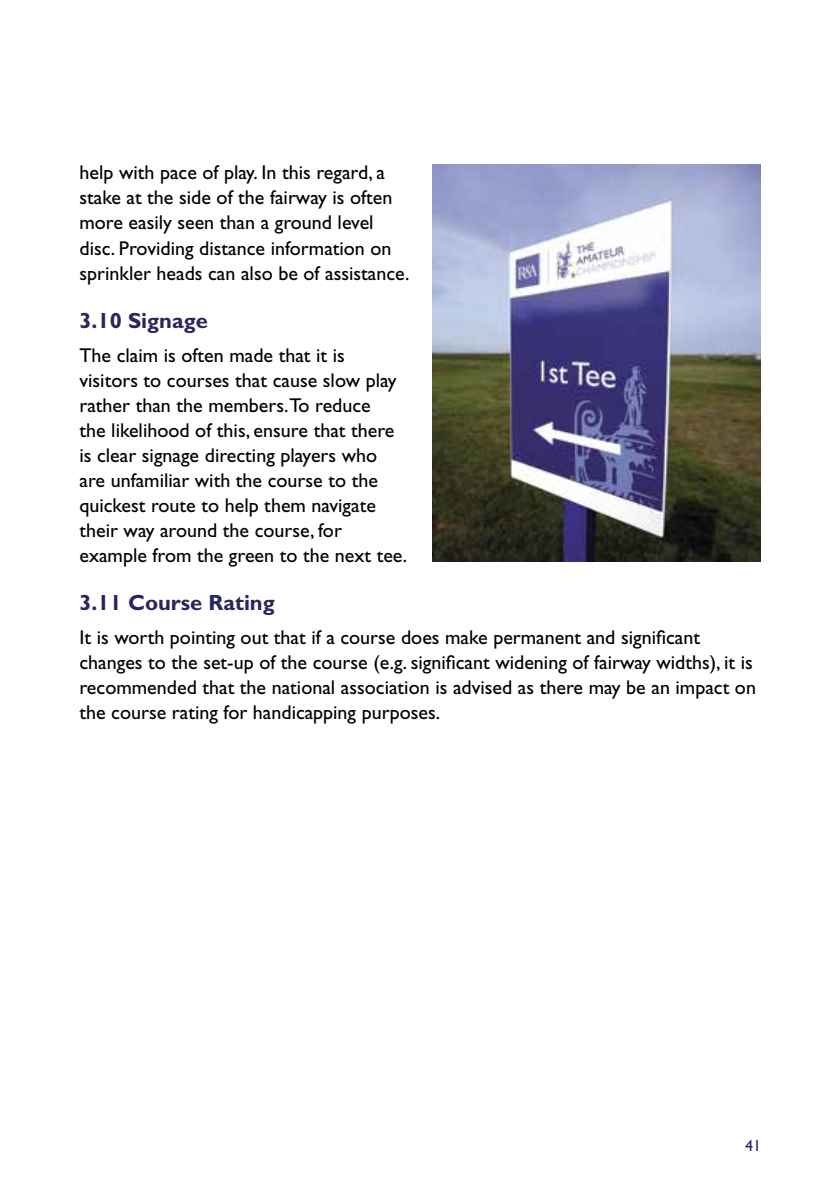
<style>
.page{position:relative;width:840px;height:1191px;background:#fff}
.page>*{position:absolute;margin:0;border:0;box-sizing:border-box;transform-origin:0 0}
.t1{font:700 22px "Gill Sans";color:#29265d}
.t2{font:20px/25px "Gill Sans";color:#000}
.t3{font:16px "Gill Sans";color:#29265d}
</style>
<div class="page">
<img style="left:432px;top:164px;width:328px;height:397px">
<p class="t2" style="left:79px;top:160px;width:331px">help with pace of play. In this regard, a stake at the side of the fairway is often more easily seen than a ground level disc. Providing distance information on sprinkler heads can also be of assistance.</p>
<p class="t1" style="left:79px;top:308px;width:130px">3.10 Signage</p>
<p class="t2" style="left:79px;top:342px;width:329px">The claim is often made that it is visitors to courses that cause slow play rather than the members.To reduce<br>the likelihood of this, ensure that there is clear signage directing players who are unfamiliar with the course to the quickest route to help them navigate their way around the course, for example from the green to the next tee.</p>
<p class="t1" style="left:79px;top:590px;width:197px">3.11 Course Rating</p>
<p class="t2" style="left:79px;top:625px;width:677px">It is worth pointing out that if a course does make permanent and significant changes to the set-up of the course (e.g. significant widening of fairway widths), it is recommended that the national association is advised as there may be an impact on the course rating for handicapping purposes.</p>
<p class="t3" style="left:744px;top:1136px;width:17px">41</p>
</div>
